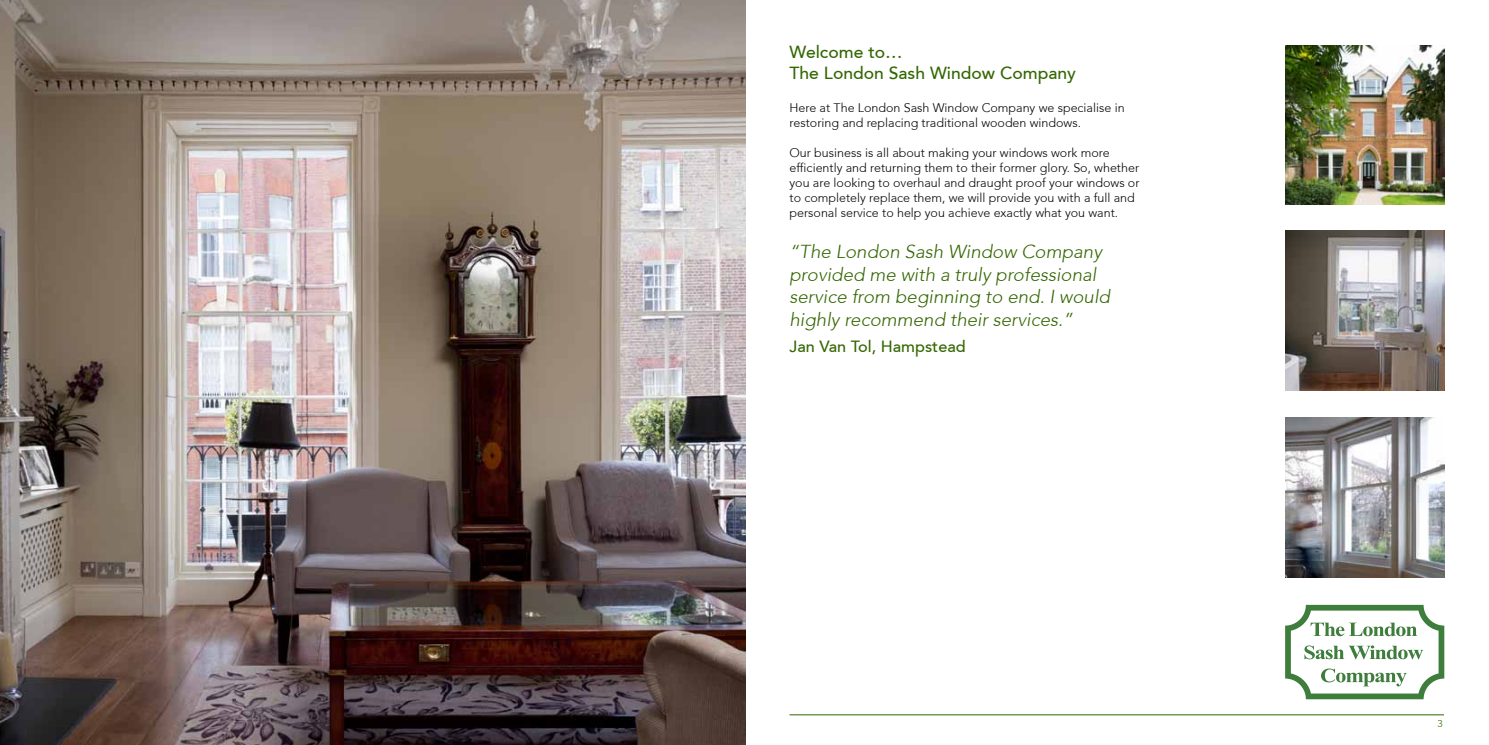
<style>
.page{position:relative;width:1489px;height:745px;background:#fff}
.page>*{position:absolute;margin:0;border:0;box-sizing:border-box;transform-origin:0 0}
.t1{font:italic 300 18.75px/22.5px "Avenir 35";color:#360}
.t2{font:500 17.5px/21px "Avenir 65";color:#360}
.t3{font:500 16.25px "Avenir 65";color:#360}
.t4{font:300 12.5px/15px "Avenir 35";color:#000}
.t5{font:300 10px "Avenir 35";color:#360}
</style>
<div class="page">
<hr style="left:789px;top:714px;width:654px;height:1px;background:#360">
<img style="left:0;top:0;width:745px;height:744px">
<img style="left:1285px;top:45px;width:159px;height:159px">
<img style="left:1285px;top:230px;width:159px;height:160px">
<img style="left:1285px;top:417px;width:159px;height:159px">
<svg style="left:1285px;top:604px;width:159px;height:94px"></svg>
<h2 class="t2" style="left:789px;top:42px;width:288px">Welcome to…<br>The London Sash Window Company</h2>
<p class="t4" style="left:789px;top:100px;width:336px">Here at The London Sash Window Company we specialise in restoring and replacing traditional wooden windows.</p>
<p class="t4" style="left:789px;top:145px;width:351px">Our business is all about making your windows work more efficiently and returning them to their former glory. So, whether you are looking to overhaul and draught proof your windows or to completely replace them, we will provide you with a full and personal service to help you achieve exactly what you want.</p>
<h1 class="t1" style="left:789px;top:240px;width:322px">“The London Sash Window Company provided me with a truly professional service from beginning to end. I would highly recommend their services.”</h1>
<h3 class="t3" style="left:789px;top:337px;width:178px">Jan Van Tol, Hampstead</h3>
<p class="t5" style="left:1437px;top:717px;width:7px">3</p>
</div>
